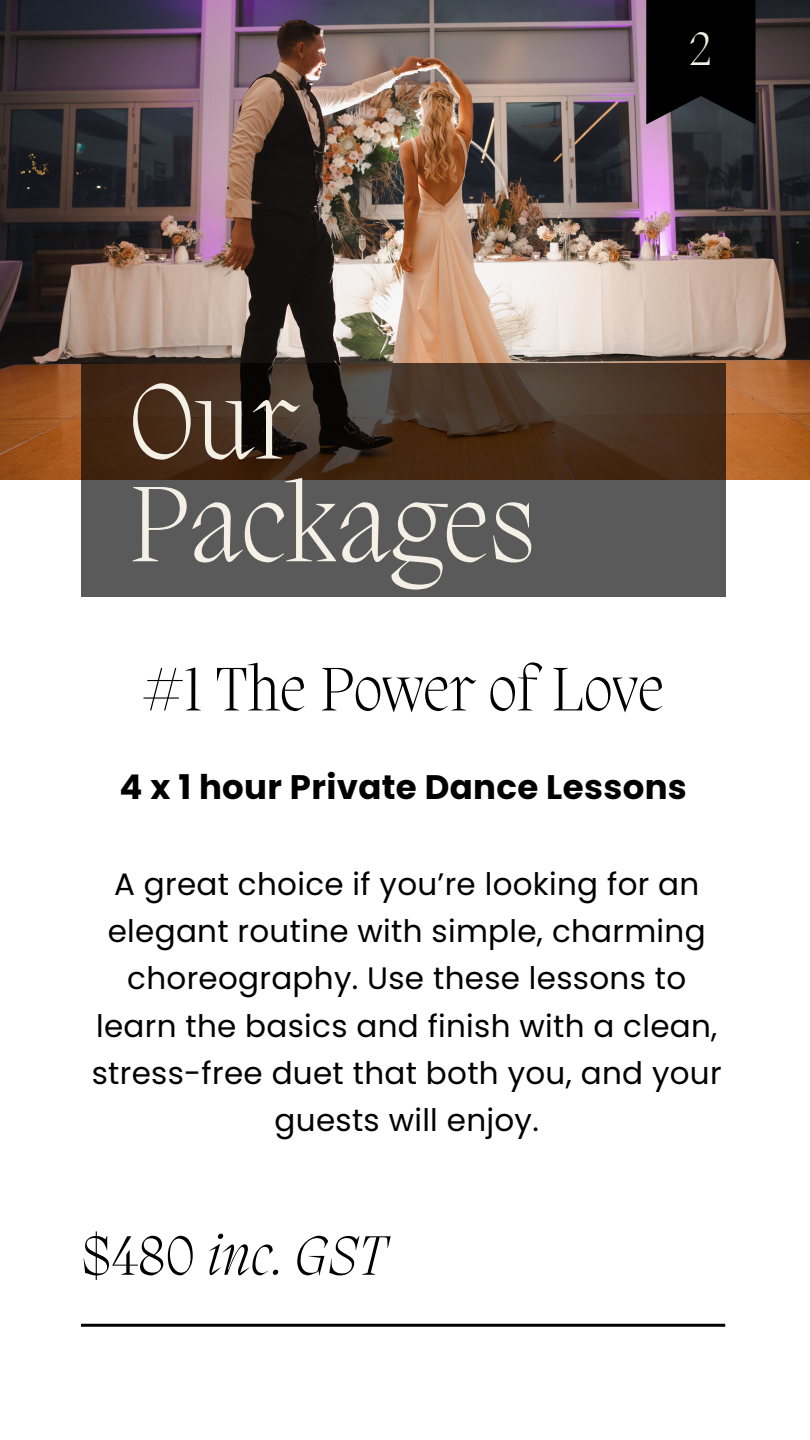
<style>
.page{position:relative;width:810px;height:1440px;background:#fff}
.page>*{position:absolute;margin:0;border:0;box-sizing:border-box;transform-origin:0 0}
.t1{font:200 110px/102.8px "Migra";letter-spacing:.01em;color:#f5f0e6}
.t2{font:200 63px "Migra";letter-spacing:.01em;color:#000}
.t3{font:italic 200 57px "Migra";letter-spacing:.01em;color:#000}
.t4{font:200 47.9px "Migra";color:#f5f0e6}
.t5{font:700 34px "Poppins";letter-spacing:.01em;color:#000}
.t6{font:31px/47.2px "Poppins";letter-spacing:.01em;color:#000;text-align:center}
.s1{font-style:normal}
</style>
<div class="page">
<hr style="left:81px;top:1324px;width:644px;height:3px;background:#000">
<img style="left:0;top:0;width:810px;height:480px">
<svg style="left:81px;top:363px;width:644px;height:234px;background:#4d433b"></svg>
<svg style="left:646px;top:0;width:110px;height:124px;background:#080809"></svg>
<p class="t4" style="left:690px;top:26px;width:24px">2</p>
<p class="t1" style="left:129px;top:379px;width:408px">Our<br>Packages</p>
<p class="t2" style="left:143px;top:659px;width:523px">#1 The Power of Love</p>
<p class="t5" style="left:120px;top:764px;width:569px">4 x 1 hour Private Dance Lessons</p>
<p class="t6" style="left:92px;top:860px;width:631px">A great choice if you’re looking for an elegant routine with simple, charming choreography. Use these lessons to learn the basics and finish with a clean, stress-free duet that both you, and your guests will enjoy.</p>
<p class="t3" style="left:81px;top:1229px;width:306px"><span class="s1">$480</span> inc. GST</p>
</div>
